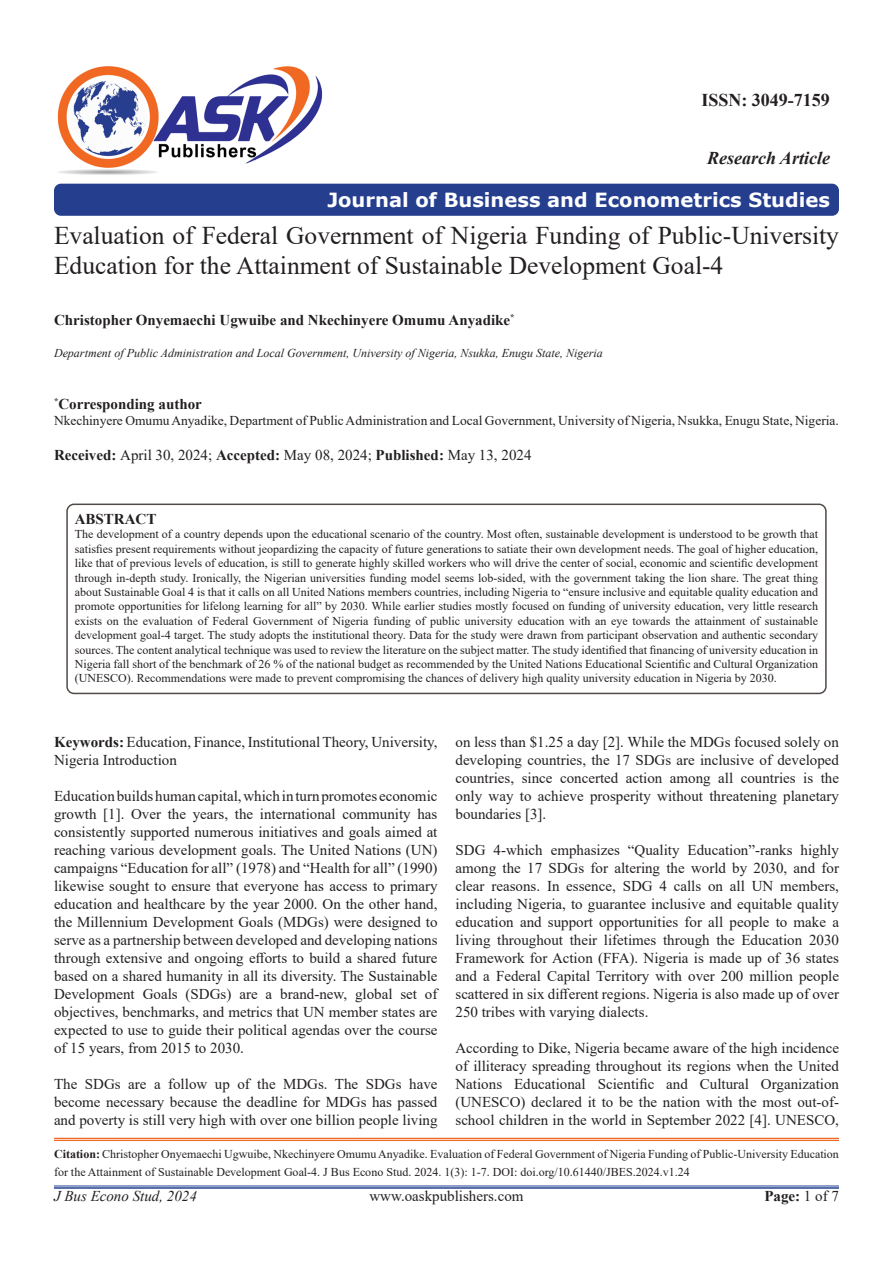
<style>
.page{position:relative;width:893px;height:1263px;background:#fff}
.page>*{position:absolute;margin:0;border:0;box-sizing:border-box;transform-origin:0 0}
.t1{font:25.5px/30.6px "Times New Roman";color:#231f20}
.t2{font:700 19.5px "Verdana";color:#fff}
.t3{font:italic 700 18px "Times New Roman";color:#231f20}
.t4{font:700 18px "Times New Roman";color:#231f20}
.t5{font:15px/18px "Times New Roman";color:#231f20;text-align:justify}
.t6{font:700 15px "Times New Roman";color:#231f20}
.t7{font:italic 15px "Times New Roman";color:#231f20}
.t8{font:13.5px "Times New Roman";color:#231f20}
.t9{font:12px/14.4px "Times New Roman";color:#231f20}
.t10{font:italic 12px "Times New Roman";color:#231f20}
.s1{font-weight:700}
.s2{font-weight:400}
</style>
<div class="page">
<hr style="left:54px;top:1186px;width:785px;height:1px;background:#24418f">
<hr style="left:54px;top:1187px;width:785px;height:2px;background:#24418f">
<div style="left:54px;top:184px;width:785px;height:32px;background:#253f8e;border-radius:7px"></div>
<hr style="left:54px;top:1138px;width:785px;height:1px;background:#f06822">
<hr style="left:54px;top:1140px;width:785px;height:1px;background:#f06822">
<img style="left:57px;top:66px;width:266px;height:109px">
<div style="left:66px;top:503px;width:761px;height:191px;border:2px solid #524a47;border-radius:7px"></div>
<p class="t4" style="left:701px;top:87px;width:130px">ISSN: 3049-7159</p>
<p class="t3" style="left:707px;top:145px;width:124px">Research Article</p>
<p class="t2" style="left:327px;top:186px;width:504px">Journal of Business and Econometrics Studies</p>
<p class="t1" style="left:54px;top:219px;width:786px">Evaluation of Federal Government of Nigeria Funding of Public-University<br>Education for the Attainment of Sustainable Development Goal-4</p>
<p class="t6" style="left:54px;top:309px;width:462px">Christopher Onyemaechi Ugwuibe and Nkechinyere Omumu Anyadike<sup>*</sup></p>
<p class="t10" style="left:54px;top:345px;width:550px">Department of Public Administration and Local Government, University of Nigeria, Nsukka, Enugu State, Nigeria</p>
<p class="t6" style="left:54px;top:393px;width:149px"><sup>*</sup>Corresponding author</p>
<p class="t8" style="left:54px;top:411px;width:786px">Nkechinyere Omumu Anyadike, Department of Public Administration and Local Government, University of Nigeria, Nsukka, Enugu State, Nigeria.</p>
<p class="t5" style="left:54px;top:445px;width:479px"><span class="s1">Received:</span> April 30, 2024; <span class="s1">Accepted:</span> May 08, 2024; <span class="s1">Published:</span> May 13, 2024</p>
<p class="t6" style="left:75px;top:508px;width:83px">ABSTRACT</p>
<p class="t9" style="left:75px;top:527px;width:745px;text-align:justify">The development of a country depends upon the educational scenario of the country. Most often, sustainable development is understood to be growth that satisfies present requirements without jeopardizing the capacity of future generations to satiate their own development needs. The goal of higher education, like that of previous levels of education, is still to generate highly skilled workers who will drive the center of social, economic and scientific development through in-depth study. Ironically, the Nigerian universities funding model seems lob-sided, with the government taking the lion share. The great thing about Sustainable Goal 4 is that it calls on all United Nations members countries, including Nigeria to “ensure inclusive and equitable quality education and promote opportunities for lifelong learning for all” by 2030. While earlier studies mostly focused on funding of university education, very little research exists on the evaluation of Federal Government of Nigeria funding of public university education with an eye towards the attainment of sustainable development goal-4 target. The study adopts the institutional theory. Data for the study were drawn from participant observation and authentic secondary sources. The content analytical technique was used to review the literature on the subject matter. The study identified that financing of university education in Nigeria fall short of the benchmark of 26 % of the national budget as recommended by the United Nations Educational Scientific and Cultural Organization (UNESCO). Recommendations were made to prevent compromising the chances of delivery high quality university education in Nigeria by 2030.</p>
<p class="t5" style="left:54px;top:732px;width:385px"><span class="s1">Keywords:</span> Education, Finance, Institutional Theory, University,<br>Nigeria Introduction</p>
<p class="t5" style="left:54px;top:786px;width:385px">Education builds human capital, which in turn promotes economic growth [1]. Over the years, the international community has consistently supported numerous initiatives and goals aimed at reaching various development goals. The United Nations (UN) campaigns “Education for all” (1978) and “Health for all” (1990) likewise sought to ensure that everyone has access to primary education and healthcare by the year 2000. On the other hand, the Millennium Development Goals (MDGs) were designed to serve as a partnership between developed and developing nations through extensive and ongoing efforts to build a shared future based on a shared humanity in all its diversity. The Sustainable Development Goals (SDGs) are a brand-new, global set of objectives, benchmarks, and metrics that UN member states are expected to use to guide their political agendas over the course of 15 years, from 2015 to 2030.</p>
<p class="t5" style="left:54px;top:1074px;width:385px">The SDGs are a follow up of the MDGs. The SDGs have become necessary because the deadline for MDGs has passed and poverty is still very high with over one billion people living</p>
<p class="t5" style="left:455px;top:732px;width:385px">on less than $1.25 a day [2]. While the MDGs focused solely on developing countries, the 17 SDGs are inclusive of developed countries, since concerted action among all countries is the only way to achieve prosperity without threatening planetary boundaries [3].</p>
<p class="t5" style="left:455px;top:840px;width:385px">SDG 4-which emphasizes “Quality Education”-ranks highly among the 17 SDGs for altering the world by 2030, and for clear reasons. In essence, SDG 4 calls on all UN members, including Nigeria, to guarantee inclusive and equitable quality education and support opportunities for all people to make a living throughout their lifetimes through the Education 2030<br>Framework for Action (FFA). Nigeria is made up of 36 states and a Federal Capital Territory with over 200 million people scattered in six different regions. Nigeria is also made up of over 250 tribes with varying dialects.</p>
<p class="t5" style="left:455px;top:1038px;width:385px">According to Dike, Nigeria became aware of the high incidence of illiteracy spreading throughout its regions when the United Nations Educational Scientific and Cultural Organization (UNESCO) declared it to be the nation with the most out-of&shy;school children in the world in September 2022 [4]. UNESCO,</p>
<p class="t9" style="left:54px;top:1145px;width:786px;line-height:18px"><span class="s1">Citation:</span> Christopher Onyemaechi Ugwuibe, Nkechinyere Omumu Anyadike. Evaluation of Federal Government of Nigeria Funding of Public-University Education for the Attainment of Sustainable Development Goal-4. J Bus Econo Stud. 2024. 1(3): 1-7. DOI: doi.org/10.61440/JBES.2024.v1.24</p>
<p class="t6" style="left:764px;top:1185px;width:76px">Page: <span class="s2">1 of 7</span></p>
<p class="t7" style="left:54px;top:1186px;width:144px">J Bus Econo Stud, 2024</p>
<p class="t5" style="left:369px;top:1187px;width:156px">www.oaskpublishers.com</p>
</div>
